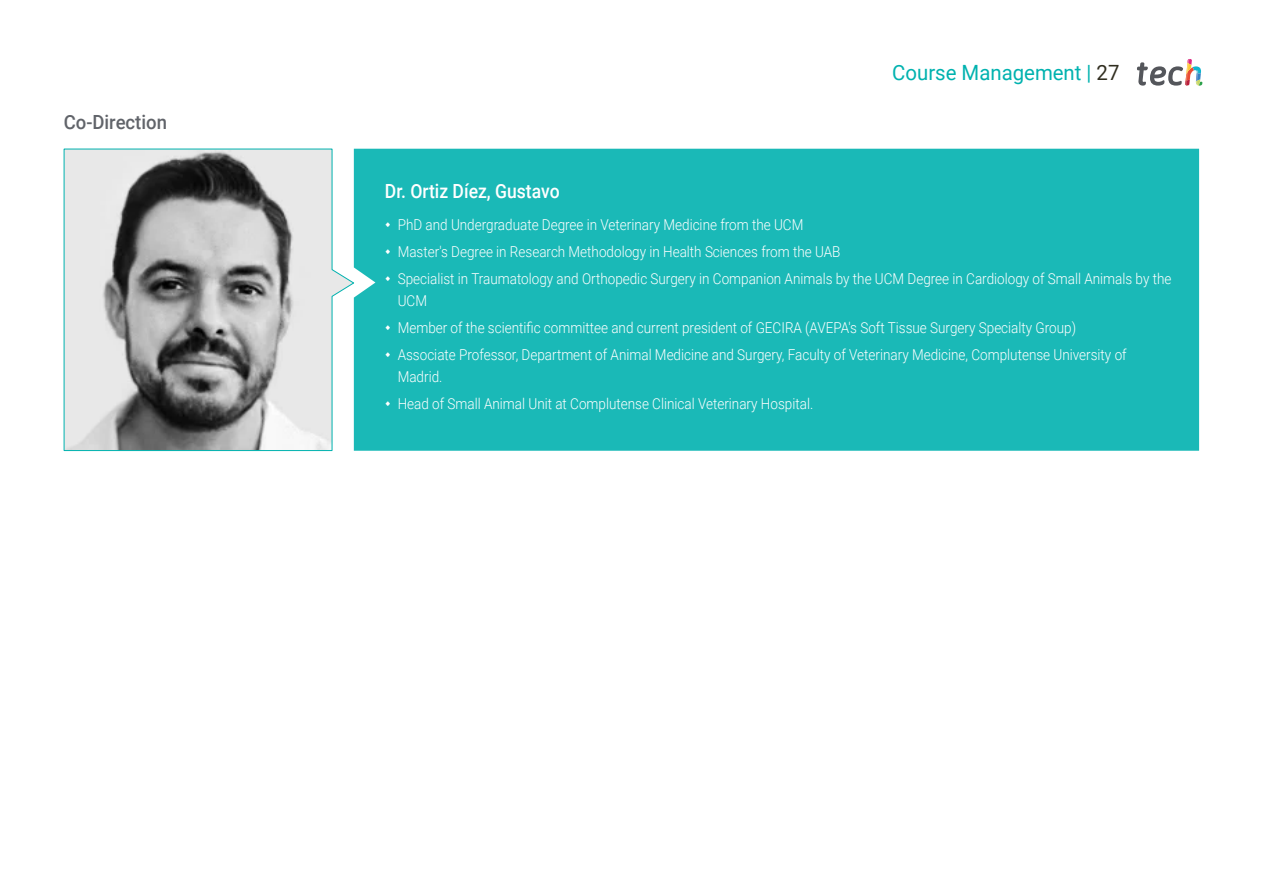
<style>
.page{position:relative;width:1263px;height:893px;background:#fff}
.page>*{position:absolute;margin:0;border:0;box-sizing:border-box;transform-origin:0 0}
.t1{font:21px "Roboto";color:#00b2af}
.t2{font:500 19.5px "Roboto";color:#fff;scale:.9 1}
.t3{font:500 19.5px "Roboto";color:#61646a;scale:.95 1}
.t4{font:300 15px/26.7px "Roboto";color:#fff;scale:.9 1}
.s1{color:#312e20}
</style>
<div class="page">
<svg style="left:1137px;top:59px;width:65px;height:27px"></svg>
<div style="left:354px;top:149px;width:845px;height:302px;background:#1ab9b7"></div>
<svg style="left:64px;top:149px;width:290px;height:302px;background:#b0b2b2"></svg>
<svg style="left:386px;top:223px;width:4px;height:5px"></svg>
<svg style="left:386px;top:249px;width:4px;height:5px"></svg>
<svg style="left:386px;top:276px;width:4px;height:5px"></svg>
<svg style="left:386px;top:325px;width:4px;height:5px"></svg>
<svg style="left:386px;top:352px;width:4px;height:5px"></svg>
<svg style="left:386px;top:401px;width:4px;height:5px"></svg>
<h2 class="t3" style="left:64px;top:109px;width:110px">Co-Direction</h2>
<h1 class="t1" style="left:892px;top:57px;width:229px">Course Management | <span class="s1">27</span></h1>
<h2 class="t2" style="left:385px;top:178px;width:196px">Dr. Ortiz Díez, Gustavo</h2>
<p class="t4" style="left:398px;top:211px;width:861px">PhD and Undergraduate Degree in Veterinary Medicine from the UCM<br>Master's Degree in Research Methodology in Health Sciences from the UAB<br>Specialist in Traumatology and Orthopedic Surgery in Companion Animals by the UCM Degree in Cardiology of Small Animals by the</p>
<p class="t4" style="left:398px;top:287px;width:811px">UCM<br>Member of the scientific committee and current president of GECIRA (AVEPA's Soft Tissue Surgery Specialty Group)<br>Associate Professor, Department of Animal Medicine and Surgery, Faculty of Veterinary Medicine, Complutense University of</p>
<p class="t4" style="left:398px;top:363px;width:463px">Madrid.<br>Head of Small Animal Unit at Complutense Clinical Veterinary Hospital.</p>
</div>
